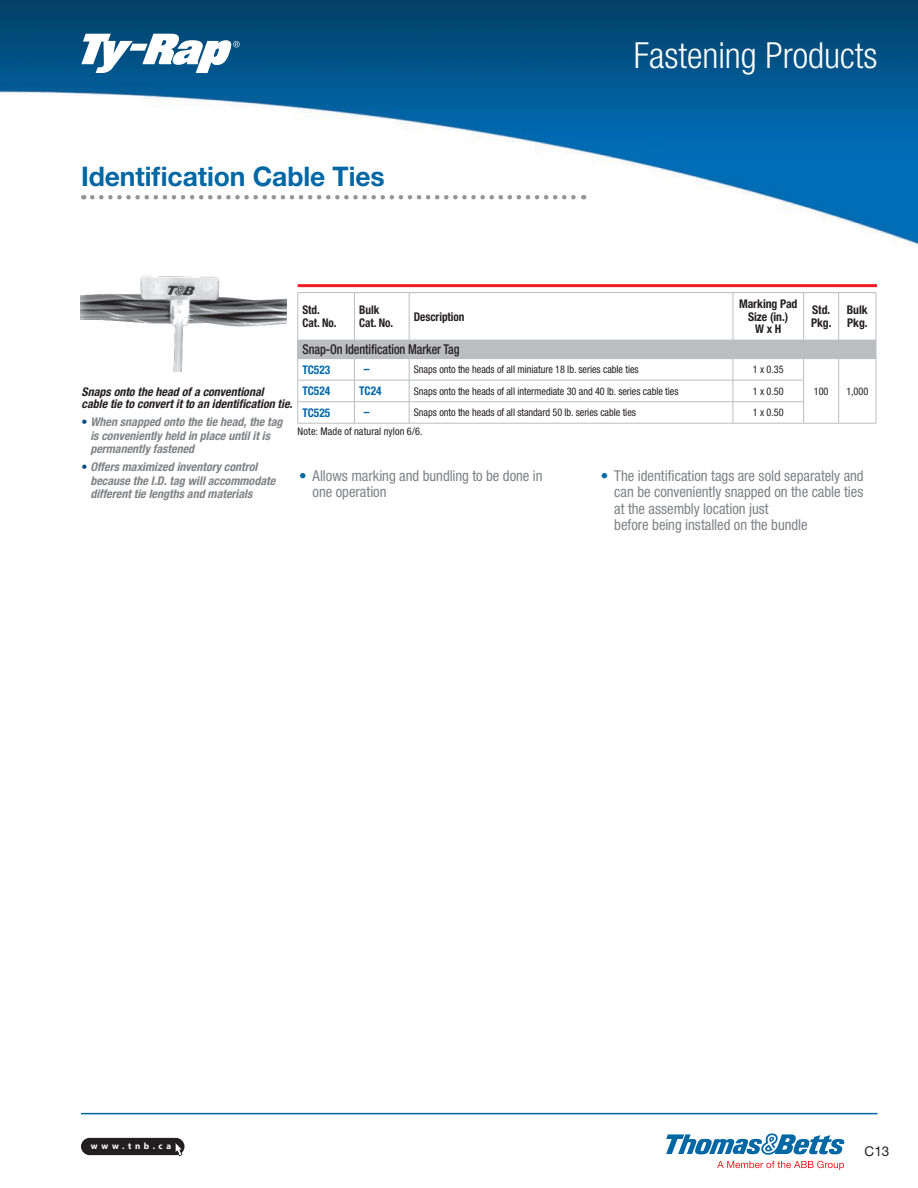
<style>
.page{position:relative;width:918px;height:1188px;background:#fff}
.page>*{position:absolute;margin:0;border:0;box-sizing:border-box;transform-origin:0 0}
.t1{font:300 condensed 36px "Helvetica Neue LT Std";color:#fff}
._18_18_Bold___L___Ru{font:700 27px "Helvetica Neue LT Std";letter-spacing:-.005em;color:#0067a5}
._10_11_Roman_condens{font:condensed 15px/16.5px "Helvetica Neue LT Std";color:#808285}
._4_-_Sous-titre_Cond{font:500 condensed 13.5px "Helvetica Neue LT Std";letter-spacing:-.005em;color:#231f20;scale:.9 1}
.t2{font:13.5px "Helvetica Neue LT Std";color:#231f20}
.t3{font:italic 700 condensed 12px/13.5px "Helvetica Neue LT Std";color:#808285}
.t4{font:italic 700 condensed 12px/12px "Helvetica Neue LT Std";color:#231f20}
._3_-_Titre_Center{font:700 condensed 12px/12.6px "Helvetica Neue LT Std";letter-spacing:-.005em;color:#231f20}
._3_-_Titre_left{font:700 condensed 12px "Helvetica Neue LT Std";letter-spacing:-.005em;color:#231f20;scale:.94 1}
._5_-_Code_bleu_Left{font:700 condensed 12px "Helvetica Neue LT Std";letter-spacing:-.005em;color:#0067a5;scale:.95 1}
._6_-_Texte_Left_7_pt{font:condensed 10.5px "Helvetica Neue LT Std";letter-spacing:-.005em;color:#231f20}
._7_7_Roman_condensed{font:condensed 10.5px "Helvetica Neue LT Std";letter-spacing:.01em;color:#231f20}
._7_-_Texte_Center_7{font:condensed 10.5px "Helvetica Neue LT Std";letter-spacing:-.005em;color:#231f20}
.t5{font:700 9px "Myriad Pro";letter-spacing:.405em;color:#fff}
.s1{font-weight:400;font-style:normal;color:#004a87}
.s2{font-weight:700;font-stretch:normal;color:#0067a5}
</style>
<div class="page">
<img style="left:0;top:0;width:918px;height:246px">
<div style="left:81px;top:1138px;width:103px;height:17px;background:#231f20;border-radius:9px"></div>
<svg style="left:175px;top:1143px;width:8px;height:13px"></svg>
<hr style="left:81px;top:1113px;width:797px;height:1px;background:#0067a5">
<svg style="left:81px;top:34px;width:159px;height:39px"></svg>
<svg style="left:717px;top:1161px;width:127px;height:9px"></svg>
<svg style="left:666px;top:1133px;width:178px;height:22px"></svg>
<img style="left:80px;top:230px;width:206px;height:141px">
<hr style="left:298px;top:284px;width:579px;height:3px;background:#ee1d23">
<svg style="left:298px;top:293px;width:578px;height:130px"></svg>
<div style="left:298px;top:340px;width:578px;height:19px;background:#bcbdc0"></div>
<hr style="left:298px;top:292px;width:56px;height:1px;background:#bcbdc0">
<hr style="left:297px;top:293px;width:1px;height:47px;background:#bcbdc0">
<hr style="left:354px;top:292px;width:55px;height:1px;background:#bcbdc0">
<hr style="left:354px;top:293px;width:1px;height:47px;background:#bcbdc0">
<hr style="left:409px;top:292px;width:324px;height:1px;background:#bcbdc0">
<hr style="left:409px;top:293px;width:1px;height:47px;background:#bcbdc0">
<hr style="left:733px;top:292px;width:71px;height:1px;background:#bcbdc0">
<hr style="left:733px;top:293px;width:1px;height:47px;background:#bcbdc0">
<hr style="left:804px;top:292px;width:35px;height:1px;background:#bcbdc0">
<hr style="left:803px;top:293px;width:1px;height:47px;background:#bcbdc0">
<hr style="left:839px;top:292px;width:37px;height:1px;background:#bcbdc0">
<hr style="left:838px;top:293px;width:1px;height:47px;background:#bcbdc0">
<hr style="left:876px;top:293px;width:1px;height:47px;background:#bcbdc0">
<svg style="left:838px;top:359px;width:1px;height:64px"></svg>
<svg style="left:876px;top:340px;width:1px;height:83px"></svg>
<hr style="left:804px;top:423px;width:35px;height:1px;background:#bcbdc0">
<hr style="left:839px;top:423px;width:37px;height:1px;background:#bcbdc0">
<hr style="left:298px;top:380px;width:56px;height:1px;background:#bcbdc0">
<hr style="left:354px;top:380px;width:55px;height:1px;background:#bcbdc0">
<hr style="left:409px;top:380px;width:324px;height:1px;background:#bcbdc0">
<hr style="left:733px;top:380px;width:71px;height:1px;background:#bcbdc0">
<hr style="left:298px;top:401px;width:56px;height:1px;background:#bcbdc0">
<svg style="left:297px;top:340px;width:1px;height:83px"></svg>
<hr style="left:354px;top:401px;width:55px;height:1px;background:#bcbdc0">
<svg style="left:354px;top:359px;width:1px;height:64px"></svg>
<hr style="left:409px;top:401px;width:324px;height:1px;background:#bcbdc0">
<svg style="left:409px;top:359px;width:1px;height:64px"></svg>
<hr style="left:733px;top:401px;width:71px;height:1px;background:#bcbdc0">
<svg style="left:733px;top:359px;width:1px;height:64px"></svg>
<svg style="left:803px;top:359px;width:1px;height:64px"></svg>
<hr style="left:298px;top:423px;width:56px;height:1px;background:#bcbdc0">
<hr style="left:354px;top:423px;width:55px;height:1px;background:#bcbdc0">
<hr style="left:409px;top:423px;width:324px;height:1px;background:#bcbdc0">
<hr style="left:733px;top:423px;width:71px;height:1px;background:#bcbdc0">
<svg style="left:92px;top:195px;width:492px;height:4px"></svg>
<p class="_18_18_Bold___L___Ru" style="left:81px;top:160px;width:305px">Identification Cable Ties</p>
<p class="_3_-_Titre_left" style="left:302px;top:303px;width:20px">Std.</p>
<p class="_3_-_Titre_left" style="left:302px;top:315px;width:38px">Cat. No.</p>
<p class="_3_-_Titre_left" style="left:359px;top:303px;width:23px">Bulk</p>
<p class="_3_-_Titre_left" style="left:359px;top:315px;width:38px">Cat. No.</p>
<p class="_3_-_Titre_left" style="left:414px;top:309px;width:55px">Description</p>
<h1 class="t1" style="left:634px;top:34px;width:245px">Fastening Products</h1>
<p class="_3_-_Titre_Center" style="left:739px;top:297px;width:60px;text-align:center">Marking Pad<br>Size (in.)</p>
<p class="_3_-_Titre_Center" style="left:755px;top:323px;width:28px">W x H</p>
<p class="_3_-_Titre_Center" style="left:811px;top:304px;width:22px">Std.<br>Pkg.</p>
<p class="_3_-_Titre_Center" style="left:847px;top:304px;width:22px">Bulk<br>Pkg.</p>
<p class="_4_-_Sous-titre_Cond" style="left:302px;top:341px;width:176px">Snap-On Identification Marker Tag</p>
<p class="_5_-_Code_bleu_Left" style="left:302px;top:362px;width:31px">TC523</p>
<p class="_5_-_Code_bleu_Left" style="left:364px;top:362px;width:7px">–</p>
<p class="_6_-_Texte_Left_7_pt" style="left:414px;top:363px;width:226px">Snaps onto the heads of all miniature 18 lb. series cable ties</p>
<p class="_7_-_Texte_Center_7" style="left:753px;top:363px;width:32px">1 x 0.35</p>
<p class="_5_-_Code_bleu_Left" style="left:302px;top:384px;width:31px">TC524</p>
<p class="_5_-_Code_bleu_Left" style="left:359px;top:384px;width:25px">TC24</p>
<p class="_6_-_Texte_Left_7_pt" style="left:414px;top:385px;width:266px">Snaps onto the heads of all intermediate 30 and 40 lb. series cable ties</p>
<p class="_7_-_Texte_Center_7" style="left:753px;top:385px;width:32px">1 x 0.50</p>
<p class="_7_-_Texte_Center_7" style="left:814px;top:385px;width:16px">100</p>
<p class="_7_-_Texte_Center_7" style="left:846px;top:385px;width:23px">1,000</p>
<p class="_5_-_Code_bleu_Left" style="left:302px;top:405px;width:31px">TC525</p>
<p class="_5_-_Code_bleu_Left" style="left:364px;top:405px;width:7px">–</p>
<p class="_6_-_Texte_Left_7_pt" style="left:414px;top:406px;width:224px">Snaps onto the heads of all standard 50 lb. series cable ties</p>
<p class="_7_-_Texte_Center_7" style="left:753px;top:406px;width:32px">1 x 0.50</p>
<p class="_7_7_Roman_condensed" style="left:298px;top:426px;width:127px">Note: Made of natural nylon 6/6.</p>
<p class="t4" style="left:81px;top:386px;width:213px">Snaps onto the head of a conventional<br>cable tie to convert it to an identification tie.</p>
<p class="t3" style="left:90px;top:415px;width:194px;text-indent:-9px"><span class="s1">•</span> When snapped onto the tie head, the tag is conveniently held in place until it is permanently fastened</p>
<p class="t3" style="left:90px;top:460px;width:186px;text-indent:-9px"><span class="s1">•</span> Offers maximized inventory control because the I.D. tag will accommodate different tie lengths and materials</p>
<p class="_10_11_Roman_condens" style="left:313px;top:467px;width:231px;text-indent:-13px"><span class="s2">•</span> Allows marking and bundling to be done in one operation</p>
<p class="_10_11_Roman_condens" style="left:614px;top:467px;width:251px;text-indent:-14px"><span class="s2">•</span> The identification tags are sold separately and can be conveniently snapped on the cable ties at the assembly location just<br>before being installed on the bundle</p>
<p class="t5" style="left:91px;top:1140px;width:82px">www.tnb.ca</p>
<p class="t2" style="left:865px;top:1144px;width:26px">C13</p>
</div>
